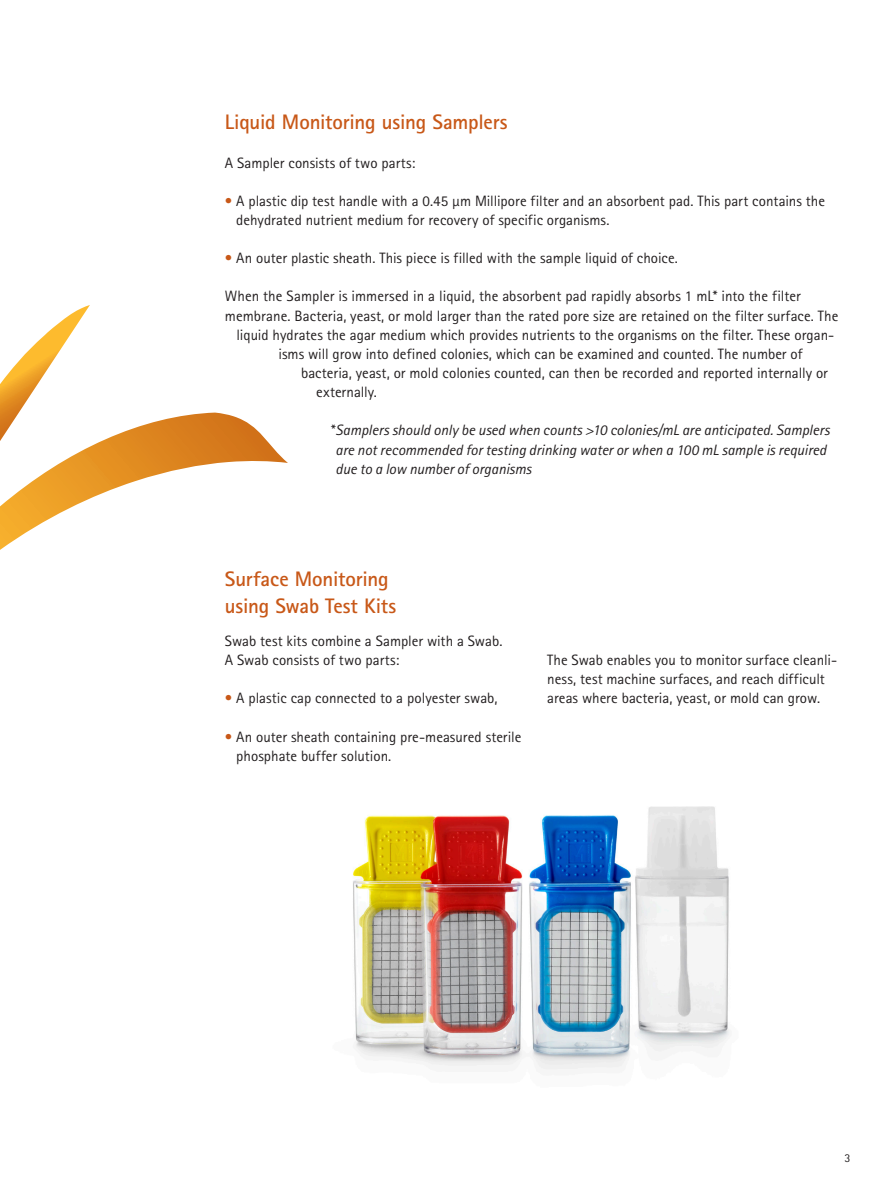
<style>
.page{position:relative;width:891px;height:1188px;background:#fff}
.page>*{position:absolute;margin:0;border:0;box-sizing:border-box;transform-origin:0 0}
.t1{font:700 21px/27px "Merck Sans Serif Pro";letter-spacing:-.01em;color:#c85818}
.t2{font:15px/19.2px "Merck Sans Serif Pro";color:#231f20}
.t3{font:italic 15px/19.2px "Merck Sans Serif Pro";letter-spacing:-.005em;color:#231f20}
.t4{font:12px "Merck Sans Serif Pro";color:#231f20}
.s1{font-style:normal}
</style>
<div class="page">
<img style="left:353px;top:806px;width:377px;height:264px">
<svg style="left:0;top:305px;width:288px;height:245px"></svg>
<h1 class="t1" style="left:225px;top:109px;width:284px">Liquid Monitoring using Samplers</h1>
<p class="t2" style="left:225px;top:153px;width:192px">A Sampler consists of two parts:</p>
<p class="t2" style="left:236px;top:191px;width:590px">A plastic dip test handle with a 0.45 µm Millipore filter and an absorbent pad. This part contains the dehydrated nutrient medium for recovery of specific organisms.</p>
<p class="t2" style="left:236px;top:249px;width:443px">An outer plastic sheath. This piece is filled with the sample liquid of choice.</p>
<p class="t2" style="left:225px;top:287px;width:578px">When the Sampler is immersed in a liquid, the absorbent pad rapidly absorbs 1 mL* into the filter</p>
<p class="t2" style="left:225px;top:306px;width:615px">membrane. Bacteria, yeast, or mold larger than the rated pore size are retained on the filter surface. The</p>
<p class="t2" style="left:237px;top:325px;width:599px">liquid hydrates the agar medium which provides nutrients to the organisms on the filter. These organ-</p>
<p class="t2" style="left:279px;top:344px;width:525px">isms will grow into defined colonies, which can be examined and counted. The number of</p>
<p class="t2" style="left:301px;top:364px;width:528px">bacteria, yeast, or mold colonies counted, can then be recorded and reported internally or</p>
<p class="t2" style="left:316px;top:383px;width:62px">externally.</p>
<p class="t3" style="left:331px;top:421px;width:500px"><span class="s1">*</span>Samplers should only be used when counts &gt;10 colonies/mL are anticipated. Samplers are not recommended for testing drinking water or when a 100 mL sample is required due to a low number of organisms</p>
<h1 class="t1" style="left:225px;top:565px;width:173px">Surface Monitoring using Swab Test Kits</h1>
<p class="t2" style="left:225px;top:631px;width:279px">Swab test kits combine a Sampler with a Swab.<br>A Swab consists of two parts:</p>
<p class="t2" style="left:236px;top:689px;width:263px">A plastic cap connected to a polyester swab,</p>
<p class="t2" style="left:236px;top:727px;width:287px">An outer sheath containing pre-measured sterile phosphate buffer solution.</p>
<p class="t2" style="left:547px;top:651px;width:291px">The Swab enables you to monitor surface cleanli&shy;ness, test machine surfaces, and reach difficult areas where bacteria, yeast, or mold can grow.</p>
<p class="t4" style="left:844px;top:1151px;width:7px">3</p>
</div>
